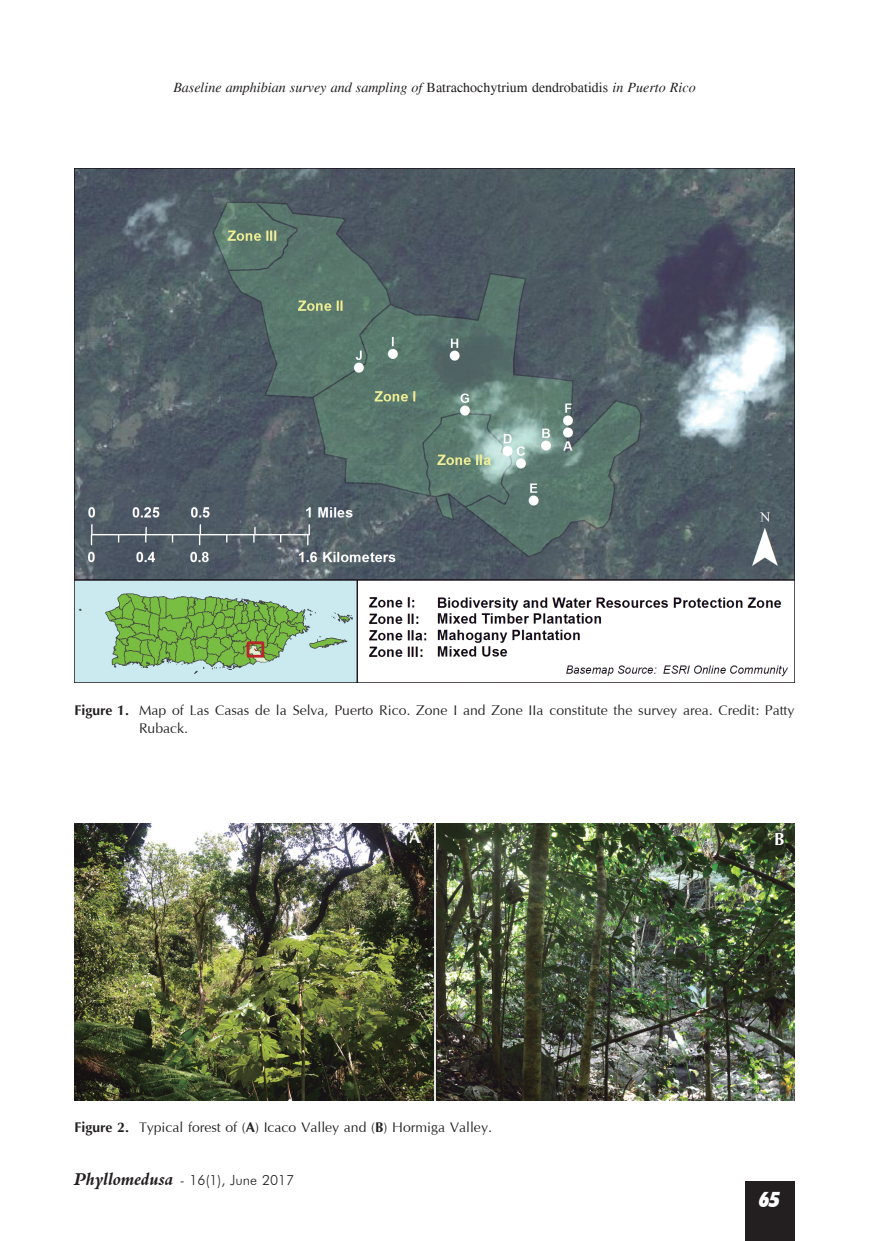
<style>
.page{position:relative;width:869px;height:1241px;background:#fff}
.page>*{position:absolute;margin:0;border:0;box-sizing:border-box;transform-origin:0 0}
.t1{font:italic 900 condensed 21px "Futura BT";color:#fff}
.t2{font:700 17.5px "Optima";color:#fff}
.t3{font:14px/17.5px "Optima";color:#231f20}
.t4{font:italic 14px "Times";color:#231f20}
.t5{font:300 14px "Futura BT";color:#231f20}
.s1{font-style:normal}
.s2{font-weight:700}
.s3{font-family:"Aldine 401 BT Bold Italic A";font-weight:400;font-size:17.5px}
</style>
<div class="page">
<div style="left:744px;top:1181px;width:50px;height:59px;background:#231f20"></div>
<img style="left:74px;top:169px;width:720px;height:513px">
<img style="left:74px;top:823px;width:720px;height:276px">
<hr style="left:434px;top:815px;width:1px;height:287px;background:#fff">
<p class="t4" style="left:173px;top:79px;width:523px">Baseline amphibian survey and sampling of <span class="s1">Batrachochytrium dendrobatidis</span> in Puerto Rico</p>
<p class="t3" style="left:139px;top:702px;width:656px;text-indent:-64px"><span class="s2">Figure 1.</span> Map of Las Casas de la Selva, Puerto Rico. Zone I and Zone IIa constitute the survey area. Credit: Patty<br>Ruback.</p>
<p class="t2" style="left:409px;top:827px;width:13px">A</p>
<p class="t2" style="left:773px;top:829px;width:12px">B</p>
<p class="t3" style="left:74px;top:1118px;width:418px"><span class="s2">Figure 2.</span> Typical forest of (<span class="s2">A</span>) Icaco Valley and (<span class="s2">B</span>) Hormiga Valley.</p>
<p class="t5" style="left:74px;top:1171px;width:221px"><span class="s3">Phyllomedusa</span> - 16(1), June 2017</p>
<h1 class="t1" style="left:758px;top:1186px;width:22px">65</h1>
</div>
